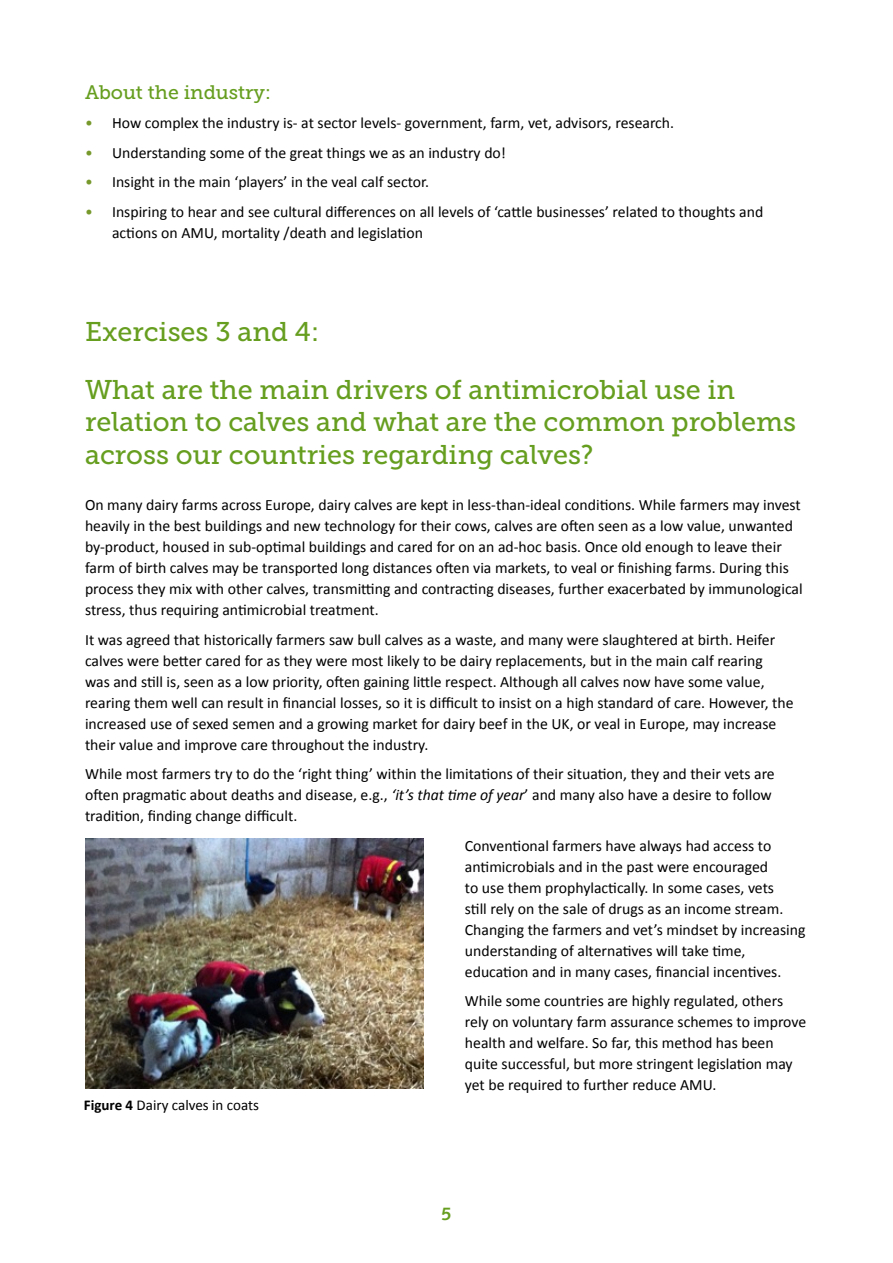
<style>
.page{position:relative;width:893px;height:1263px;background:#fff}
.page>*{position:absolute;margin:0;border:0;box-sizing:border-box;transform-origin:0 0}
.t1{font:27px/57.9px "Museo Slab 500";color:#669e20}
.t2{font:19.5px "Museo Slab 500";color:#669e20}
.t3{font:700 18px "Syntax LT Std";color:#669e20}
.t4{font:15.75px/21px "Calibri";color:#000}
.t5{font:15px "Calibri";color:#000}
.s1{color:#77992c}
.s2{font-style:italic}
.s3{font-weight:700}
</style>
<div class="page">
<img style="left:85px;top:838px;width:339px;height:250px">
<p class="t2" style="left:85px;top:81px;width:187px">About the industry:</p>
<p class="t4" style="left:85px;top:112px;width:591px"><span class="s1">•</span> How complex the industry is- at sector levels- government, farm, vet, advisors, research.</p>
<p class="t4" style="left:85px;top:141px;width:422px"><span class="s1">•</span> Understanding some of the great things we as an industry do!</p>
<p class="t4" style="left:85px;top:171px;width:346px"><span class="s1">•</span> Insight in the main ‘players’ in the veal calf sector.</p>
<p class="t4" style="left:112px;top:200px;width:653px;text-indent:-27px"><span class="s1">•</span> Inspiring to hear and see cultural differences on all levels of ‘cattle businesses’ related to thoughts and actions on AMU, mortality /death and legislation</p>
<h1 class="t1" style="left:85px;top:303px;width:652px">Exercises 3 and 4:<br>What are the main drivers of antimicrobial use in</h1>
<h1 class="t1" style="left:85px;top:406px;width:713px;line-height:32.4px">relation to calves and what are the common problems across our countries regarding calves?</h1>
<p class="t4" style="left:85px;top:494px;width:719px">On many dairy farms across Europe, dairy calves are kept in less-than-ideal conditions. While farmers may invest heavily in the best buildings and new technology for their cows, calves are often seen as a low value, unwanted by-product, housed in sub-optimal buildings and cared for on an ad-hoc basis. Once old enough to leave their farm of birth calves may be transported long distances often via markets, to veal or finishing farms. During this process they mix with other calves, transmitting and contracting diseases, further exacerbated by immunological stress, thus requiring antimicrobial treatment.</p>
<p class="t4" style="left:85px;top:628px;width:710px">It was agreed that historically farmers saw bull calves as a waste, and many were slaughtered at birth. Heifer calves were better cared for as they were most likely to be dairy replacements, but in the main calf rearing<br>was and still is, seen as a low priority, often gaining little respect. Although all calves now have some value, rearing them well can result in financial losses, so it is difficult to insist on a high standard of care. However, the increased use of sexed semen and a growing market for dairy beef in the UK, or veal in Europe, may increase their value and improve care throughout the industry.</p>
<p class="t4" style="left:85px;top:762px;width:691px">While most farmers try to do the ‘right thing’ within the limitations of their situation, they and their vets are often pragmatic about deaths and disease, e.g., <span class="s2">‘it’s that time of year</span>’ and many also have a desire to follow tradition, finding change difficult.</p>
<p class="t4" style="left:465px;top:834px;width:342px">Conventional farmers have always had access to antimicrobials and in the past were encouraged<br>to use them prophylactically. In some cases, vets<br>still rely on the sale of drugs as an income stream.<br>Changing the farmers and vet’s mindset by increasing understanding of alternatives will take time, education and in many cases, financial incentives.</p>
<p class="t4" style="left:465px;top:989px;width:343px">While some countries are highly regulated, others rely on voluntary farm assurance schemes to improve health and welfare. So far, this method has been quite successful, but more stringent legislation may yet be required to further reduce AMU.</p>
<p class="t5" style="left:84px;top:1096px;width:177px"><span class="s3">Figure 4</span> Dairy calves in coats</p>
<p class="t3" style="left:441px;top:1203px;width:12px">5</p>
</div>
